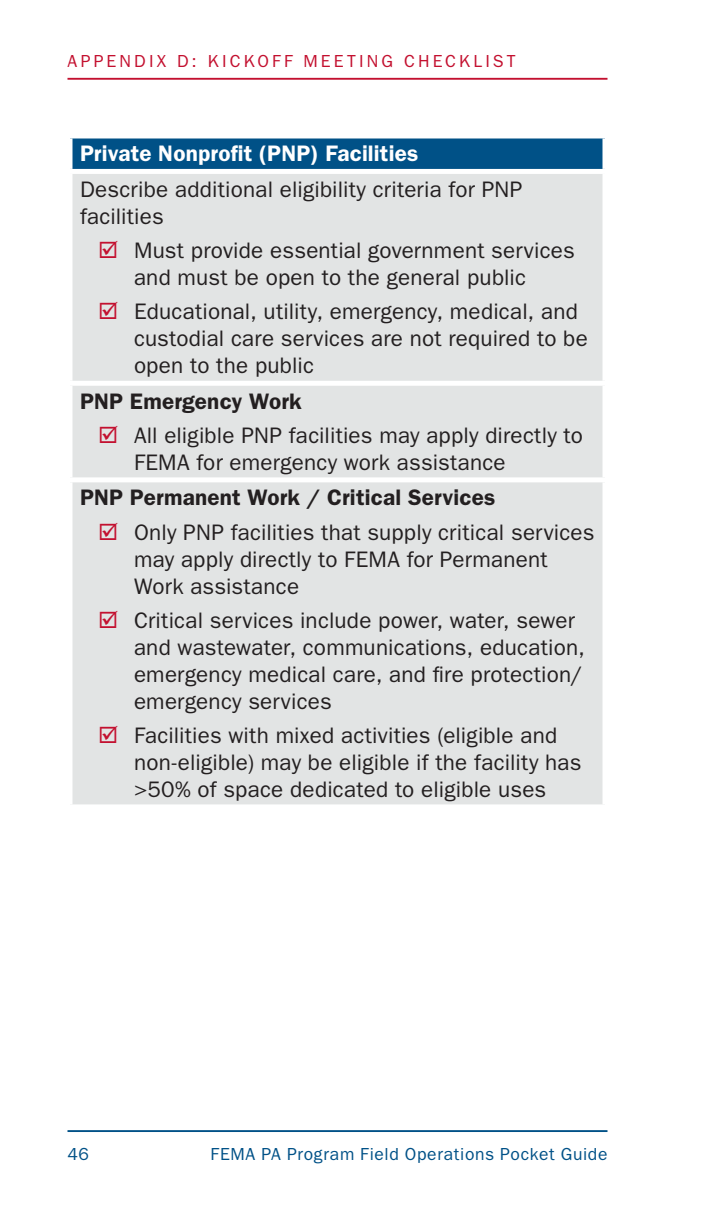
<style>
.page{position:relative;width:720px;height:1215px;background:#fff}
.page>*{position:absolute;margin:0;border:0;box-sizing:border-box;transform-origin:0 0}
.Table_cell{font:22.5px/27px "ITC Franklin Gothic Std";letter-spacing:.01em;color:#231f20}
.Table_Cell_Bold{font:600 22.5px "ITC Franklin Gothic Std";letter-spacing:.005em;color:#231f20}
.Table_Reverse{font:600 22.5px "ITC Franklin Gothic Std";letter-spacing:.01em;color:#fff}
.t1{font:17.5px "ITC Franklin Gothic Std";letter-spacing:.035em;color:#005187}
.t2{font:17.5px "ITC Franklin Gothic Std";letter-spacing:.185em;color:#c3102f}
</style>
<div class="page">
<hr style="left:68px;top:1130px;width:540px;height:2px;background:#005187">
<hr style="left:68px;top:78px;width:540px;height:2px;background:#c3102f">
<div style="left:70px;top:136px;width:535px;height:35px;background:#005187"></div>
<div style="left:72px;top:174px;width:530px;height:630px;background:#e2e4e4"></div>
<div style="left:68px;top:133px;width:540px;height:5px;background:#fff"></div>
<hr style="left:68px;top:138px;width:4px;height:31px;background:#fff">
<div style="left:602px;top:138px;width:6px;height:31px;background:#fff"></div>
<div style="left:68px;top:169px;width:540px;height:5px;background:#fff"></div>
<div style="left:68px;top:381px;width:540px;height:5px;background:#fff"></div>
<div style="left:68px;top:477px;width:540px;height:5px;background:#fff"></div>
<svg style="left:100px;top:241px;width:17px;height:17px"></svg>
<svg style="left:100px;top:302px;width:17px;height:17px"></svg>
<svg style="left:100px;top:426px;width:17px;height:17px"></svg>
<svg style="left:100px;top:522px;width:17px;height:18px"></svg>
<svg style="left:100px;top:610px;width:17px;height:18px"></svg>
<svg style="left:100px;top:726px;width:17px;height:17px"></svg>
<p class="t2" style="left:68px;top:51px;width:450px">APPENDIX D: KICKOFF MEETING CHECKLIST</p>
<p class="Table_Reverse" style="left:80px;top:140px;width:340px">Private Nonprofit (PNP) Facilities</p>
<p class="Table_cell" style="left:80px;top:176px;width:444px">Describe additional eligibility criteria for PNP facilities</p>
<p class="Table_cell" style="left:134px;top:237px;width:442px">Must provide essential government services and must be open to the general public</p>
<p class="Table_cell" style="left:134px;top:298px;width:455px">Educational, utility, emergency, medical, and custodial care services are not required to be open to the public</p>
<p class="Table_Cell_Bold" style="left:80px;top:388px;width:223px">PNP Emergency Work</p>
<p class="Table_cell" style="left:134px;top:422px;width:450px">All eligible PNP facilities may apply directly to<br>FEMA for emergency work assistance</p>
<p class="Table_Cell_Bold" style="left:80px;top:484px;width:417px">PNP Permanent Work / Critical Services</p>
<p class="Table_cell" style="left:134px;top:519px;width:462px">Only PNP facilities that supply critical services may apply directly to FEMA for Permanent<br>Work assistance</p>
<p class="Table_cell" style="left:134px;top:607px;width:452px">Critical services include power, water, sewer and wastewater, communications, education, emergency medical care, and fire protection/ emergency services</p>
<p class="Table_cell" style="left:134px;top:722px;width:449px">Facilities with mixed activities (eligible and non-eligible) may be eligible if the facility has &gt;50% of space dedicated to eligible uses</p>
<p class="t1" style="left:68px;top:1144px;width:23px">46</p>
<p class="t1" style="left:211px;top:1144px;width:398px">FEMA PA Program Field Operations Pocket Guide</p>
</div>
